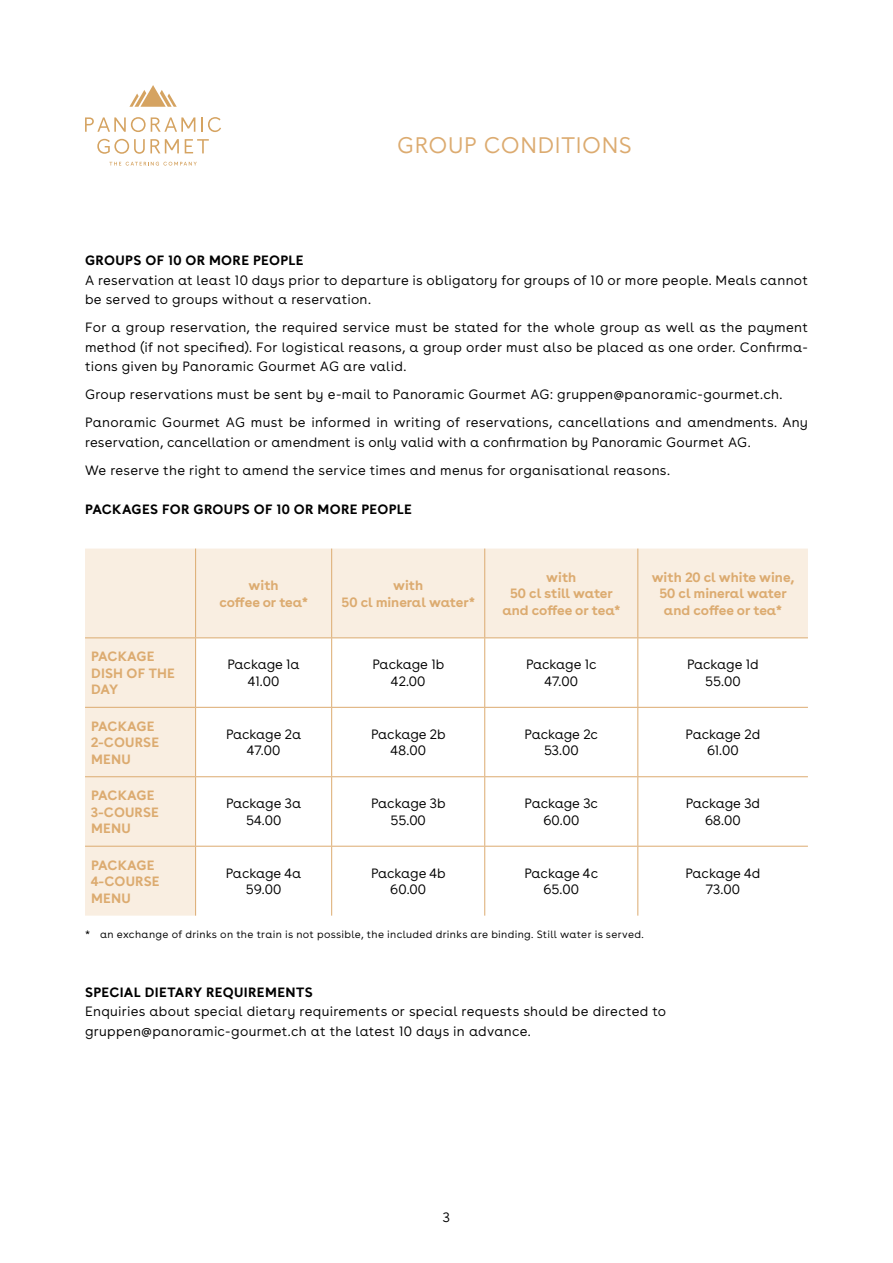
<style>
.page{position:relative;width:893px;height:1263px;background:#fff}
.page>*{position:absolute;margin:0;border:0;box-sizing:border-box;transform-origin:0 0}
.t1{font:300 22.5px "Buenos Aires";letter-spacing:.025em;color:#dcab70}
.t2{font:300 13.5px/16.5px "Buenos Aires";letter-spacing:.015em;color:#000;text-align:center}
.t3{font:700 13.5px/16.5px "Buenos Aires";color:#dcab70;text-align:center}
.t4{font:300 13.5px/16.5px "Buenos Aires";letter-spacing:-.01em;color:#000;text-align:center}
.t5{font:700 13.5px "Buenos Aires";letter-spacing:.025em;color:#000}
.t6{font:300 10.5px "Buenos Aires";letter-spacing:.03em;color:#000}
</style>
<div class="page">
<svg style="left:85px;top:549px;width:723px;height:367px"></svg>
<hr style="left:195px;top:549px;width:1px;height:88px;background:#dcab70">
<hr style="left:331px;top:549px;width:1px;height:88px;background:#dcab70">
<hr style="left:484px;top:549px;width:1px;height:88px;background:#dcab70">
<hr style="left:637px;top:549px;width:1px;height:88px;background:#dcab70">
<hr style="left:85px;top:637px;width:111px;height:1px;background:#dcab70">
<hr style="left:196px;top:637px;width:136px;height:1px;background:#dcab70">
<hr style="left:195px;top:638px;width:1px;height:69px;background:#dcab70">
<hr style="left:332px;top:637px;width:153px;height:1px;background:#dcab70">
<hr style="left:331px;top:638px;width:1px;height:69px;background:#dcab70">
<hr style="left:485px;top:637px;width:153px;height:1px;background:#dcab70">
<hr style="left:484px;top:638px;width:1px;height:69px;background:#dcab70">
<hr style="left:638px;top:637px;width:170px;height:1px;background:#dcab70">
<hr style="left:637px;top:638px;width:1px;height:69px;background:#dcab70">
<hr style="left:85px;top:707px;width:111px;height:1px;background:#dcab70">
<hr style="left:196px;top:707px;width:136px;height:1px;background:#dcab70">
<hr style="left:195px;top:708px;width:1px;height:68px;background:#dcab70">
<hr style="left:332px;top:707px;width:153px;height:1px;background:#dcab70">
<hr style="left:331px;top:708px;width:1px;height:68px;background:#dcab70">
<hr style="left:485px;top:707px;width:153px;height:1px;background:#dcab70">
<hr style="left:484px;top:708px;width:1px;height:68px;background:#dcab70">
<hr style="left:638px;top:707px;width:170px;height:1px;background:#dcab70">
<hr style="left:637px;top:708px;width:1px;height:68px;background:#dcab70">
<hr style="left:85px;top:776px;width:111px;height:1px;background:#dcab70">
<hr style="left:196px;top:776px;width:136px;height:1px;background:#dcab70">
<hr style="left:195px;top:777px;width:1px;height:69px;background:#dcab70">
<hr style="left:332px;top:776px;width:153px;height:1px;background:#dcab70">
<hr style="left:331px;top:777px;width:1px;height:69px;background:#dcab70">
<hr style="left:485px;top:776px;width:153px;height:1px;background:#dcab70">
<hr style="left:484px;top:777px;width:1px;height:69px;background:#dcab70">
<hr style="left:638px;top:776px;width:170px;height:1px;background:#dcab70">
<hr style="left:637px;top:777px;width:1px;height:69px;background:#dcab70">
<hr style="left:85px;top:846px;width:111px;height:1px;background:#dcab70">
<hr style="left:196px;top:846px;width:136px;height:1px;background:#dcab70">
<hr style="left:195px;top:846px;width:1px;height:70px;background:#dcab70">
<hr style="left:332px;top:846px;width:153px;height:1px;background:#dcab70">
<hr style="left:331px;top:846px;width:1px;height:70px;background:#dcab70">
<hr style="left:485px;top:846px;width:153px;height:1px;background:#dcab70">
<hr style="left:484px;top:846px;width:1px;height:70px;background:#dcab70">
<hr style="left:638px;top:846px;width:170px;height:1px;background:#dcab70">
<hr style="left:637px;top:846px;width:1px;height:70px;background:#dcab70">
<svg style="left:109px;top:162px;width:88px;height:4px"></svg>
<svg style="left:85px;top:117px;width:110px;height:15px"></svg>
<svg style="left:201px;top:117px;width:20px;height:15px"></svg>
<svg style="left:97px;top:139px;width:82px;height:15px"></svg>
<svg style="left:185px;top:139px;width:24px;height:14px"></svg>
<svg style="left:129px;top:85px;width:48px;height:22px"></svg>
<h1 class="t1" style="left:397px;top:132px;width:236px">GROUP CONDITIONS</h1>
<p class="t5" style="left:85px;top:253px;width:220px">GROUPS OF 10 OR MORE PEOPLE</p>
<p class="t2" style="left:85px;top:271px;width:724px;line-height:19.5px;text-align:left">A reservation at least 10 days prior to departure is obligatory for groups of 10 or more people. Meals cannot be served to groups without a reservation.</p>
<p class="t2" style="left:85px;top:319px;width:724px;line-height:19.5px;text-align:justify">For a group reservation, the required service must be stated for the whole group as well as the payment method (if not specified). For logistical reasons, a group order must also be placed as one order. Confirma&shy;tions given by Panoramic Gourmet AG are valid.</p>
<p class="t2" style="left:85px;top:381px;width:724px;line-height:28px;text-align:left">Group reservations must be sent by e-mail to Panoramic Gourmet AG: gruppen@panoramic-gourmet.ch.<br>Panoramic Gourmet AG must be informed in writing of reservations, cancellations and amendments. Any</p>
<p class="t2" style="left:85px;top:429px;width:667px;line-height:28px;text-align:left">reservation, cancellation or amendment is only valid with a confirmation by Panoramic Gourmet AG.<br>We reserve the right to amend the service times and menus for organisational reasons.</p>
<p class="t5" style="left:85px;top:501px;width:329px">PACKAGES FOR GROUPS OF 10 OR MORE PEOPLE</p>
<p class="t3" style="left:219px;top:578px;width:90px">with<br>coffee or tea*</p>
<p class="t3" style="left:342px;top:578px;width:135px">with<br>50 cl mineral water*</p>
<p class="t3" style="left:502px;top:570px;width:120px">with<br>50 cl still water and coffee or tea*</p>
<p class="t3" style="left:652px;top:570px;width:144px">with 20 cl white wine,<br>50 cl mineral water and coffee or tea*</p>
<p class="t3" style="left:91px;top:649px;width:85px;text-align:left">PACKAGE<br>DISH OF THE<br>DAY</p>
<p class="t2" style="left:227px;top:657px;width:74px">Package 1a<br>41.00</p>
<p class="t2" style="left:373px;top:657px;width:73px">Package 1b<br>42.00</p>
<p class="t4" style="left:526px;top:657px;width:72px">Package 1c<br>47.00</p>
<p class="t4" style="left:687px;top:657px;width:73px">Package 1d<br>55.00</p>
<p class="t3" style="left:91px;top:719px;width:70px;text-align:left">PACKAGE<br>2-COURSE<br>MENU</p>
<p class="t4" style="left:226px;top:726px;width:77px">Package 2a<br>47.00</p>
<p class="t2" style="left:371px;top:726px;width:76px">Package 2b<br>48.00</p>
<p class="t4" style="left:525px;top:726px;width:75px">Package 2c<br>53.00</p>
<p class="t4" style="left:686px;top:726px;width:76px">Package 2d<br>61.00</p>
<p class="t3" style="left:91px;top:788px;width:70px;text-align:left">PACKAGE<br>3-COURSE<br>MENU</p>
<p class="t2" style="left:226px;top:796px;width:77px">Package 3a<br>54.00</p>
<p class="t4" style="left:371px;top:796px;width:76px">Package 3b<br>55.00</p>
<p class="t2" style="left:525px;top:796px;width:75px">Package 3c<br>60.00</p>
<p class="t4" style="left:686px;top:796px;width:76px">Package 3d<br>68.00</p>
<p class="t3" style="left:91px;top:857px;width:70px;text-align:left">PACKAGE<br>4-COURSE<br>MENU</p>
<p class="t4" style="left:226px;top:865px;width:77px">Package 4a<br>59.00</p>
<p class="t2" style="left:371px;top:865px;width:76px">Package 4b<br>60.00</p>
<p class="t2" style="left:524px;top:865px;width:75px">Package 4c<br>65.00</p>
<p class="t2" style="left:685px;top:865px;width:76px">Package 4d<br>73.00</p>
<p class="t6" style="left:85px;top:928px;width:560px">* an exchange of drinks on the train is not possible, the included drinks are binding. Still water is served.</p>
<p class="t5" style="left:85px;top:984px;width:229px">SPECIAL DIETARY REQUIREMENTS</p>
<p class="t2" style="left:85px;top:1002px;width:583px;line-height:19.5px;text-align:left">Enquiries about special dietary requirements or special requests should be directed to gruppen@panoramic-gourmet.ch at the latest 10 days in advance.</p>
<p class="t2" style="left:443px;top:1210px;width:9px">3</p>
</div>
